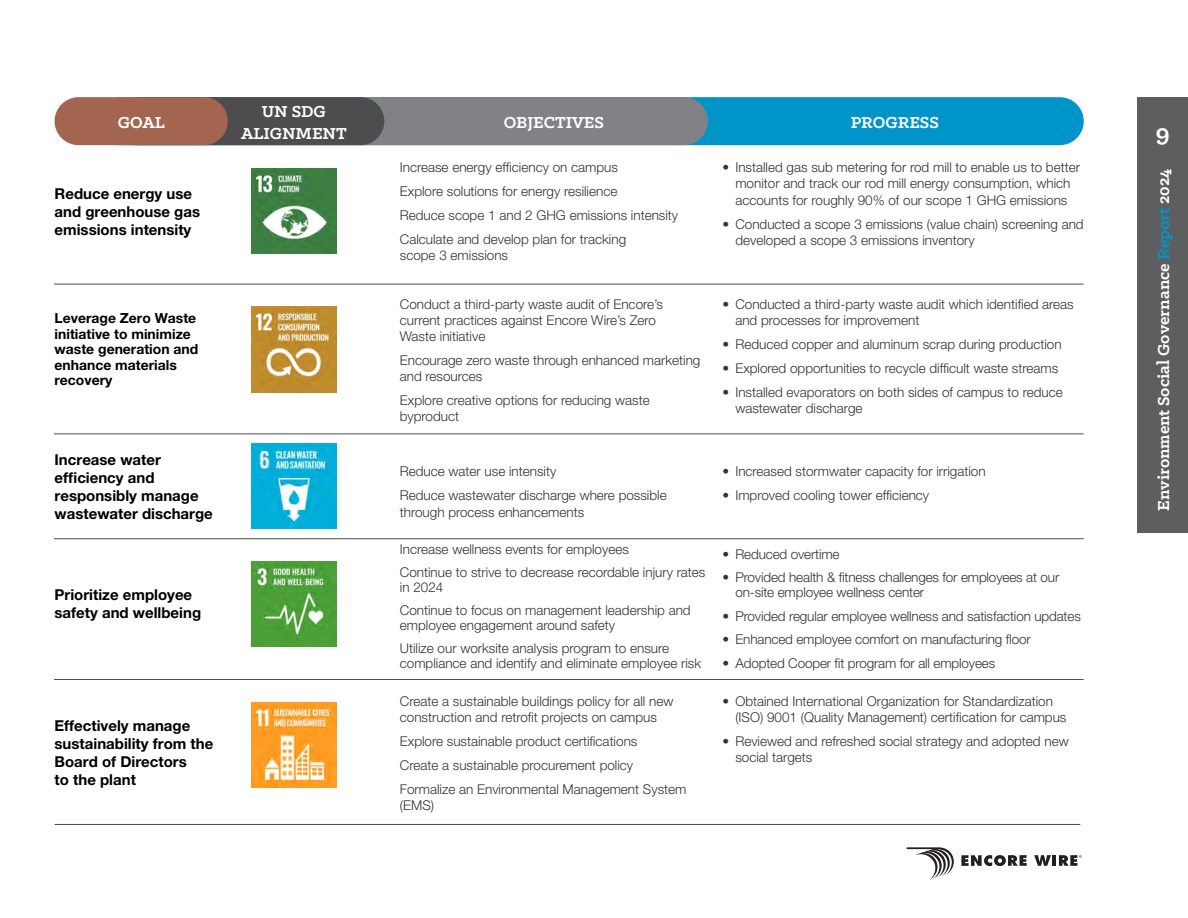
<style>
.page{position:relative;width:1188px;height:918px;background:#fff}
.page>*{position:absolute;margin:0;border:0;box-sizing:border-box;transform-origin:0 0}
.t1{font:700 26.55px "Klinic Slab";color:#fff}
.t2{font:700 18px/21.6px "Klinic Slab";color:#fff;text-align:center}
.Body_Text{font:700 15px/18px "Helvetica Neue LT Pro";color:#000}
.Body_Text-2{font:700 13.95px/15.5px "Helvetica Neue LT Pro";color:#000}
.Objectives{font:300 13.5px/16.2px "Helvetica Neue LT Pro";color:#323233}
.s1{color:#0194c8}
</style>
<div class="page">
<div style="left:689px;top:97px;width:395px;height:48px;background:#0194c8"></div>
<div style="left:115px;top:97px;width:593px;height:48px;background:#818286;border-radius:24px"></div>
<div style="left:209px;top:97px;width:175px;height:48px;background:#4d4d4f"></div>
<div style="left:55px;top:97px;width:173px;height:48px;background:#a36550;border-radius:24px"></div>
<img style="left:251px;top:169px;width:85px;height:85px">
<hr style="left:54px;top:284px;width:1030px;height:1px;background:#4b4c4d">
<hr style="left:54px;top:538px;width:1030px;height:1px;background:#4b4c4d">
<hr style="left:54px;top:679px;width:1030px;height:1px;background:#4b4c4d">
<hr style="left:55px;top:824px;width:1025px;height:1px;background:#4b4c4d">
<hr style="left:54px;top:433px;width:1030px;height:1px;background:#4b4c4d">
<img style="left:251px;top:307px;width:85px;height:85px">
<img style="left:251px;top:561px;width:85px;height:86px">
<img style="left:251px;top:702px;width:85px;height:85px">
<img style="left:251px;top:444px;width:85px;height:84px">
<div style="left:1137px;top:97px;width:51px;height:435px;background:#5d5e5f"></div>
<svg style="left:1034px;top:855px;width:48px;height:11px"></svg>
<svg style="left:907px;top:847px;width:120px;height:33px"></svg>
<p class="t2" style="left:118px;top:111px;width:48px">GOAL</p>
<p class="Body_Text" style="left:55px;top:184px;width:147px">Reduce energy use and greenhouse gas emissions intensity</p>
<p class="t2" style="left:241px;top:100px;width:107px">UN SDG<br>ALIGNMENT</p>
<p class="Body_Text-2" style="left:55px;top:310px;width:145px">Leverage Zero Waste initiative to minimize waste generation and enhance materials recovery</p>
<p class="Body_Text" style="left:55px;top:450px;width:160px">Increase water efficiency and responsibly manage wastewater discharge</p>
<p class="Body_Text" style="left:55px;top:586px;width:148px">Prioritize employee safety and wellbeing</p>
<p class="Body_Text" style="left:55px;top:716px;width:160px">Effectively manage sustainability from the<br>Board of Directors<br>to the plant</p>
<p class="t2" style="left:504px;top:111px;width:102px">OBJECTIVES</p>
<p class="t2" style="left:851px;top:111px;width:90px">PROGRESS</p>
<p class="Objectives" style="left:400px;top:159px;width:220px">Increase energy efficiency on campus</p>
<p class="Objectives" style="left:400px;top:183px;width:219px">Explore solutions for energy resilience</p>
<p class="Objectives" style="left:400px;top:207px;width:280px">Reduce scope 1 and 2 GHG emissions intensity</p>
<p class="Objectives" style="left:400px;top:231px;width:228px">Calculate and develop plan for tracking scope 3 emissions</p>
<p class="Objectives" style="left:400px;top:296px;width:265px">Conduct a third-party waste audit of Encore’s current practices against Encore Wire’s Zero<br>Waste initiative</p>
<p class="Objectives" style="left:400px;top:352px;width:302px">Encourage zero waste through enhanced marketing and resources</p>
<p class="Objectives" style="left:400px;top:392px;width:251px">Explore creative options for reducing waste byproduct</p>
<p class="Objectives" style="left:400px;top:463px;width:158px">Reduce water use intensity</p>
<p class="Objectives" style="left:400px;top:487px;width:268px">Reduce wastewater discharge where possible through process enhancements</p>
<p class="Objectives" style="left:400px;top:541px;width:231px">Increase wellness events for employees</p>
<p class="Objectives" style="left:400px;top:564px;width:307px;line-height:15px">Continue to strive to decrease recordable injury rates in 2024</p>
<p class="Objectives" style="left:400px;top:602px;width:292px;line-height:15px">Continue to focus on management leadership and employee engagement around safety</p>
<p class="Objectives" style="left:400px;top:640px;width:303px;line-height:15px">Utilize our worksite analysis program to ensure compliance and identify and eliminate employee risk</p>
<p class="Objectives" style="left:400px;top:693px;width:275px">Create a sustainable buildings policy for all new construction and retrofit projects on campus</p>
<p class="Objectives" style="left:400px;top:733px;width:239px">Explore sustainable product certifications</p>
<p class="Objectives" style="left:400px;top:757px;width:235px">Create a sustainable procurement policy</p>
<p class="Objectives" style="left:400px;top:781px;width:288px">Formalize an Environmental Management System (EMS)</p>
<p class="Objectives" style="left:723px;top:159px;width:359px;text-align:center">• Installed gas sub metering for rod mill to enable us to better monitor and track our rod mill energy consumption, which accounts for roughly 90% of our scope 1 GHG emissions</p>
<p class="Objectives" style="left:735px;top:215px;width:350px;text-indent:-13px">• Conducted a scope 3 emissions (value chain) screening and developed a scope 3 emissions inventory</p>
<p class="Objectives" style="left:735px;top:296px;width:340px;text-indent:-13px">• Conducted a third-party waste audit which identified areas and processes for improvement</p>
<p class="Objectives" style="left:723px;top:336px;width:341px">• Reduced copper and aluminum scrap during production</p>
<p class="Objectives" style="left:723px;top:360px;width:337px">• Explored opportunities to recycle difficult waste streams</p>
<p class="Objectives" style="left:735px;top:384px;width:329px;text-indent:-13px">• Installed evaporators on both sides of campus to reduce wastewater discharge</p>
<p class="Objectives" style="left:723px;top:463px;width:265px">• Increased stormwater capacity for irrigation</p>
<p class="Objectives" style="left:723px;top:487px;width:208px">• Improved cooling tower efficiency</p>
<p class="Objectives" style="left:723px;top:546px;width:119px">• Reduced overtime</p>
<p class="Objectives" style="left:735px;top:570px;width:325px;line-height:15px;text-indent:-13px">• Provided health &amp; fitness challenges for employees at our on-site employee wellness center</p>
<p class="Objectives" style="left:723px;top:608px;width:360px">• Provided regular employee wellness and satisfaction updates</p>
<p class="Objectives" style="left:723px;top:631px;width:310px">• Enhanced employee comfort on manufacturing floor</p>
<p class="Objectives" style="left:723px;top:655px;width:274px">• Adopted Cooper fit program for all employees</p>
<p class="Objectives" style="left:735px;top:693px;width:333px;text-indent:-13px">• Obtained International Organization for Standardization (ISO) 9001 (Quality Management) certification for campus</p>
<p class="Objectives" style="left:735px;top:733px;width:335px;text-indent:-13px">• Reviewed and refreshed social strategy and adopted new social targets</p>
<h1 class="t1" style="left:1156px;top:115px;width:15px">9</h1>
<h2 class="t2" style="left:1152px;top:511px;width:343px;rotate:-90deg">Environment Social Governance <span class="s1">Report</span> 2024</h2>
</div>
